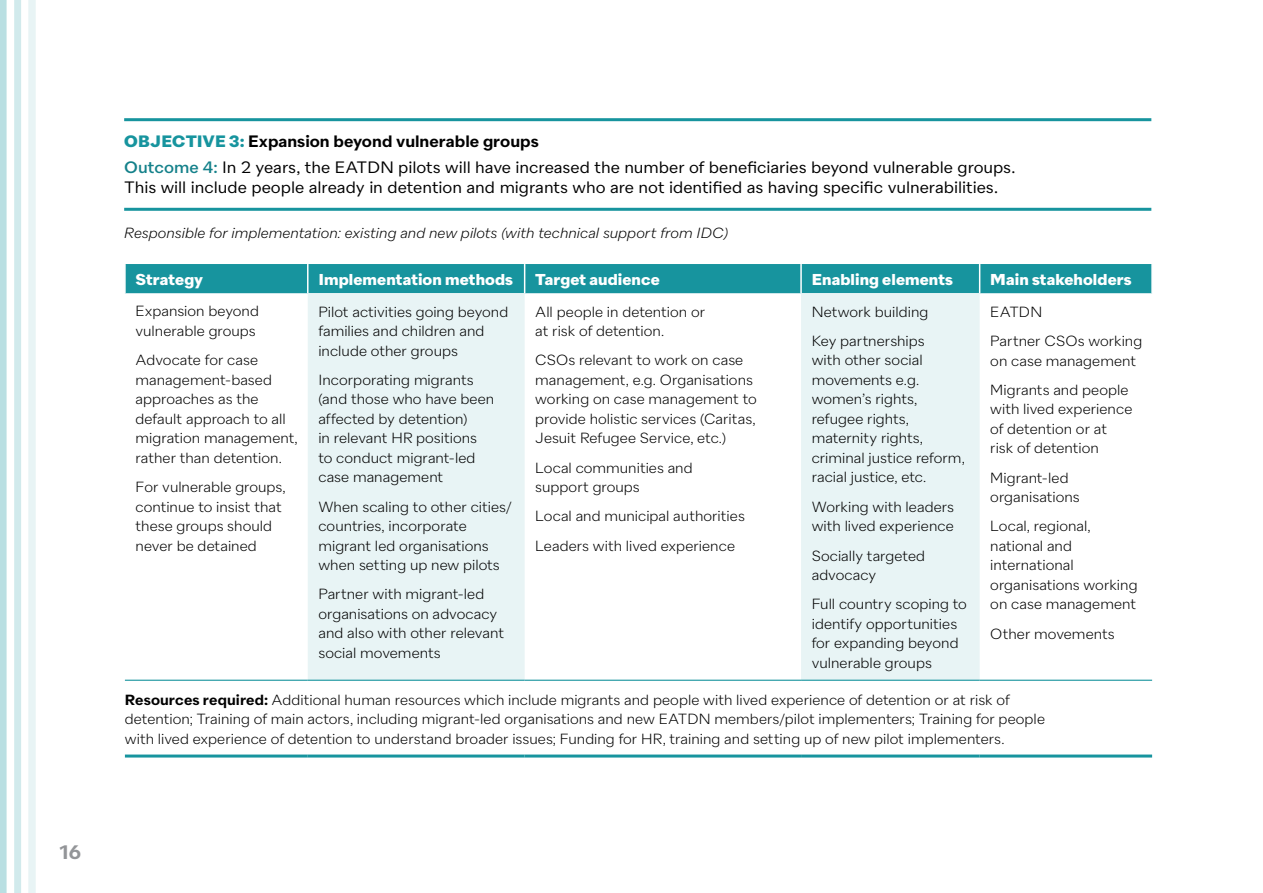
<style>
.page{position:relative;width:1263px;height:893px;background:#fff}
.page>*{position:absolute;margin:0;border:0;box-sizing:border-box;transform-origin:0 0}
.t1{font:600 19.5px "Quarion";color:#939598}
.t2{font:16.5px/26.4px "Quarion";letter-spacing:-.005em;color:#000}
.t3{font:700 15.75px "Quarion";letter-spacing:.005em;color:#fff}
.t4{font:300 14.7px/19.5px "Quarion";color:#000}
.t5{font:italic 300 14.7px "Quarion";color:#000}
.s1{font-weight:700;color:#17949e}
.s2{font-weight:600}
.s3{font-weight:500;color:#14818a}
</style>
<div class="page">
<svg style="left:0;top:0;width:7px;height:893px;background:#bde0e3"></svg>
<div style="left:28px;top:0;width:8px;height:893px;background:#e8f4f5"></div>
<div style="left:14px;top:0;width:7px;height:893px;background:#d1eaec"></div>
<hr style="left:124px;top:118px;width:1027px;height:3px;background:#17949e">
<hr style="left:124px;top:208px;width:1027px;height:3px;background:#17949e">
<svg style="left:308px;top:293px;width:672px;height:387px;fill:#e8f4f5"></svg>
<div style="left:125px;top:264px;width:1026px;height:29px;background:#17949e"></div>
<hr style="left:125px;top:680px;width:183px;height:1px;background:#17949e">
<hr style="left:308px;top:680px;width:217px;height:1px;background:#17949e">
<hr style="left:525px;top:680px;width:276px;height:1px;background:#17949e">
<hr style="left:801px;top:680px;width:179px;height:1px;background:#17949e">
<hr style="left:980px;top:680px;width:172px;height:1px;background:#17949e">
<hr style="left:125px;top:754px;width:183px;height:3px;background:#17949e">
<hr style="left:308px;top:754px;width:217px;height:3px;background:#17949e">
<hr style="left:525px;top:754px;width:276px;height:3px;background:#17949e">
<hr style="left:801px;top:754px;width:179px;height:3px;background:#17949e">
<hr style="left:980px;top:754px;width:172px;height:3px;background:#17949e">
<h1 class="t1" style="left:60px;top:840px;width:23px">16</h1>
<p class="t2" style="left:124px;top:128px;width:893px"><span class="s1">OBJECTIVE 3:</span> <span class="s2">Expansion beyond vulnerable groups<br></span><span class="s3">Outcome 4:</span> In 2 years, the EATDN pilots will have increased the number of beneficiaries beyond vulnerable groups.</p>
<p class="t2" style="left:124px;top:174px;width:875px">This will include people already in detention and migrants who are not identified as having specific vulnerabilities.</p>
<p class="t5" style="left:124px;top:224px;width:605px">Responsible for implementation: existing and new pilots (with technical support from IDC)</p>
<p class="t3" style="left:136px;top:270px;width:69px">Strategy</p>
<p class="t3" style="left:318px;top:270px;width:196px">Implementation methods</p>
<p class="t3" style="left:535px;top:270px;width:126px">Target audience</p>
<p class="t3" style="left:812px;top:270px;width:143px">Enabling elements</p>
<p class="t3" style="left:990px;top:270px;width:143px">Main stakeholders</p>
<p class="t4" style="left:136px;top:302px;width:125px">Expansion beyond vulnerable groups</p>
<p class="t4" style="left:136px;top:350px;width:164px">Advocate for case management-based approaches as the default approach to all migration management, rather than detention.</p>
<p class="t4" style="left:136px;top:477px;width:152px">For vulnerable groups, continue to insist that these groups should never be detained</p>
<p class="t4" style="left:318px;top:302px;width:191px">Pilot activities going beyond families and children and include other groups</p>
<p class="t4" style="left:318px;top:370px;width:177px">Incorporating migrants (and those who have been affected by detention)<br>in relevant HR positions to conduct migrant-led case management</p>
<p class="t4" style="left:318px;top:497px;width:195px">When scaling to other cities/ countries, incorporate migrant led organisations when setting up new pilots</p>
<p class="t4" style="left:318px;top:584px;width:187px">Partner with migrant-led organisations on advocacy and also with other relevant social movements</p>
<p class="t4" style="left:535px;top:302px;width:171px">All people in detention or at risk of detention.</p>
<p class="t4" style="left:535px;top:350px;width:223px">CSOs relevant to work on case management, e.g. Organisations working on case management to provide holistic services (Caritas,<br>Jesuit Refugee Service, etc.)</p>
<p class="t4" style="left:535px;top:458px;width:159px">Local communities and support groups</p>
<p class="t4" style="left:535px;top:502px;width:211px;line-height:29.2px">Local and municipal authorities<br>Leaders with lived experience</p>
<p class="t4" style="left:812px;top:297px;width:118px;line-height:29.2px">Network building<br>Key partnerships</p>
<p class="t4" style="left:812px;top:351px;width:155px">with other social movements e.g. women’s rights, refugee rights, maternity rights, criminal justice reform, racial justice, etc.</p>
<p class="t4" style="left:812px;top:497px;width:144px">Working with leaders with lived experience</p>
<p class="t4" style="left:812px;top:546px;width:115px">Socially targeted advocacy</p>
<p class="t4" style="left:812px;top:594px;width:157px">Full country scoping to identify opportunities for expanding beyond vulnerable groups</p>
<p class="t4" style="left:990px;top:297px;width:154px;line-height:29.2px">EATDN<br>Partner CSOs working</p>
<p class="t4" style="left:990px;top:346px;width:147px;line-height:29.2px">on case management<br>Migrants and people</p>
<p class="t4" style="left:990px;top:399px;width:144px">with lived experience of detention or at risk of detention</p>
<p class="t4" style="left:990px;top:468px;width:91px">Migrant-led organisations</p>
<p class="t4" style="left:990px;top:516px;width:149px">Local, regional, national and international organisations working on case management</p>
<p class="t4" style="left:990px;top:624px;width:126px">Other movements</p>
<p class="t4" style="left:125px;top:690px;width:922px"><span class="s2">Resources required:</span> Additional human resources which include migrants and people with lived experience of detention or at risk of detention; Training of main actors, including migrant-led organisations and new EATDN members/pilot implementers; Training for people with lived experience of detention to understand broader issues; Funding for HR, training and setting up of new pilot implementers.</p>
</div>
